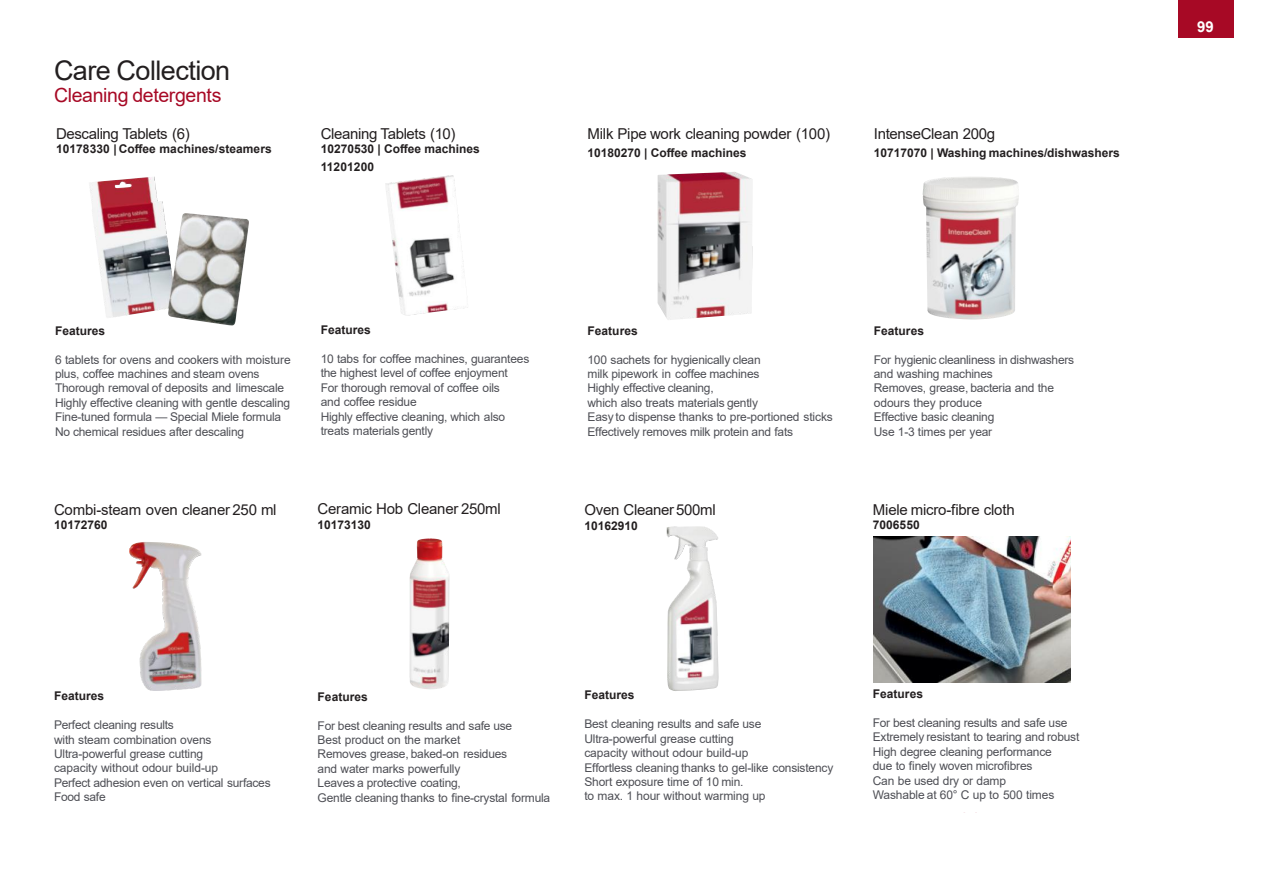
<style>
.page{position:relative;width:1263px;height:894px;background:#fff}
.page>*{position:absolute;margin:0;border:0;box-sizing:border-box;transform-origin:0 0}
.t1{font:27px "Arial";letter-spacing:-.02em;color:#231f20}
.t2{font:19.5px "Arial";letter-spacing:-.02em;color:#a70925}
.t3{font:15px "Arial";letter-spacing:-.015em;color:#231f20}
.t4{font:700 15px "Arial";color:#fff}
.t5{font:12px/14.4px "Arial";letter-spacing:-.015em;color:#4e4f55}
.t6{font:700 12px/18px "Arial";color:#231f20}
</style>
<div class="page">
<div style="left:1178px;top:0;width:55px;height:37px;background:#a70925"></div>
<img style="left:874px;top:536px;width:196px;height:146px">
<img style="left:385px;top:175px;width:67px;height:66px">
<img style="left:657px;top:172px;width:96px;height:148px">
<img style="left:923px;top:177px;width:96px;height:142px">
<img style="left:89px;top:176px;width:160px;height:149px">
<img style="left:129px;top:542px;width:73px;height:148px">
<img style="left:409px;top:538px;width:40px;height:151px">
<img style="left:667px;top:526px;width:52px;height:164px">
<h1 class="t1" style="left:54px;top:61px;width:178px">Care Collection</h1>
<h2 class="t2" style="left:54px;top:87px;width:169px">Cleaning detergents</h2>
<p class="t3" style="left:56px;top:128px;width:135px">Descaling Tablets (6)</p>
<p class="t6" style="left:56px;top:141px;width:217px">10178330 | Coffee machines/steamers</p>
<p class="t3" style="left:321px;top:128px;width:136px">Cleaning Tablets (10)</p>
<p class="t6" style="left:321px;top:141px;width:160px">10270530 | Coffee machines<br>11201200</p>
<p class="t3" style="left:587px;top:128px;width:244px">Milk Pipe work cleaning powder (100)</p>
<p class="t6" style="left:587px;top:145px;width:160px">10180270 | Coffee machines</p>
<p class="t3" style="left:874px;top:128px;width:123px">IntenseClean 200g</p>
<p class="t6" style="left:874px;top:145px;width:248px">10717070 | Washing machines/dishwashers</p>
<p class="t6" style="left:55px;top:322px;width:52px">Features</p>
<p class="t5" style="left:55px;top:353px;width:237px">6 tablets for ovens and cookers with moisture plus, coffee machines and steam ovens Thorough removal of deposits and limescale Highly effective cleaning with gentle descaling Fine-tuned formula — Special Miele formula No chemical residues after descaling</p>
<p class="t3" style="left:54px;top:503px;width:224px">Combi-steam oven cleaner 250 ml</p>
<p class="t6" style="left:54px;top:517px;width:55px">10172760</p>
<p class="t6" style="left:321px;top:322px;width:52px">Features</p>
<p class="t5" style="left:321px;top:352px;width:210px">10 tabs for coffee machines, guarantees the highest level of coffee enjoyment<br>For thorough removal of coffee oils<br>and coffee residue<br>Highly effective cleaning, which also treats materials gently</p>
<p class="t3" style="left:318px;top:503px;width:185px">Ceramic Hob Cleaner 250ml</p>
<p class="t6" style="left:318px;top:516px;width:55px">10173130</p>
<p class="t6" style="left:587px;top:322px;width:52px">Features</p>
<p class="t5" style="left:587px;top:353px;width:247px">100 sachets for hygienically clean<br>milk pipework in coffee machines<br>Highly effective cleaning,<br>which also treats materials gently<br>Easy to dispense thanks to pre-portioned sticks Effectively removes milk protein and fats</p>
<p class="t3" style="left:584px;top:504px;width:133px">Oven Cleaner 500ml</p>
<p class="t6" style="left:584px;top:517px;width:55px">10162910</p>
<p class="t6" style="left:874px;top:322px;width:52px">Features</p>
<p class="t5" style="left:874px;top:353px;width:202px">For hygienic cleanliness in dishwashers and washing machines<br>Removes, grease, bacteria and the odours they produce<br>Effective basic cleaning<br>Use 1-3 times per year</p>
<p class="t3" style="left:873px;top:503px;width:143px">Miele micro-fibre cloth</p>
<p class="t6" style="left:873px;top:516px;width:48px">7006550</p>
<p class="t6" style="left:54px;top:688px;width:52px">Features</p>
<p class="t5" style="left:54px;top:718px;width:218px">Perfect cleaning results<br>with steam combination ovens<br>Ultra-powerful grease cutting<br>capacity without odour build-up<br>Perfect adhesion even on vertical surfaces<br>Food safe</p>
<p class="t6" style="left:318px;top:688px;width:52px">Features</p>
<p class="t5" style="left:318px;top:719px;width:234px">For best cleaning results and safe use<br>Best product on the market<br>Removes grease, baked-on residues<br>and water marks powerfully<br>Leaves a protective coating,<br>Gentle cleaning thanks to fine-crystal formula</p>
<p class="t6" style="left:584px;top:687px;width:52px">Features</p>
<p class="t5" style="left:584px;top:717px;width:250px">Best cleaning results and safe use Ultra-powerful grease cutting<br>capacity without odour build-up<br>Effortless cleaning thanks to gel-like consistency Short exposure time of 10 min.<br>to max. 1 hour without warming up</p>
<p class="t6" style="left:873px;top:685px;width:52px">Features</p>
<p class="t5" style="left:873px;top:716px;width:208px">For best cleaning results and safe use Extremely resistant to tearing and robust High degree cleaning performance<br>due to finely woven microfibres<br>Can be used dry or damp<br>Washable at 60° C up to 500 times</p>
<p class="t4" style="left:1197px;top:21px;width:18px">99</p>
</div>
